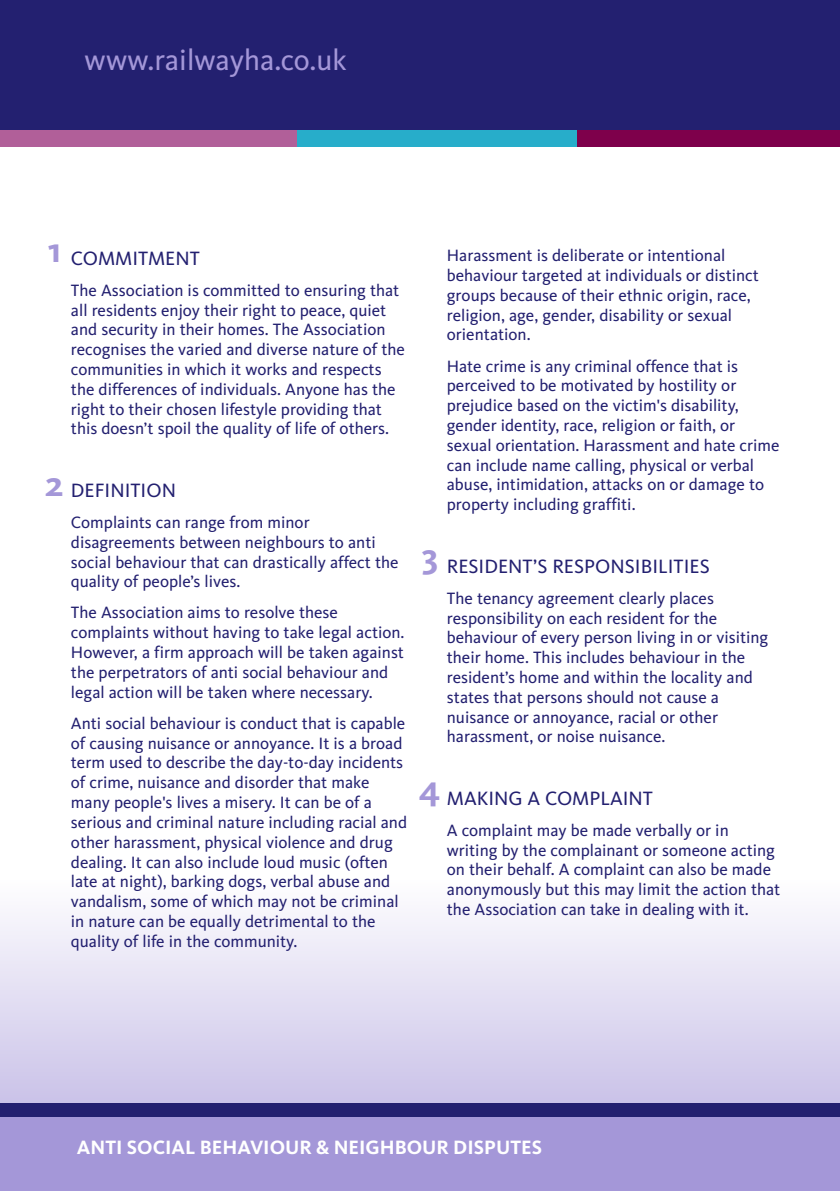
<style>
.page{position:relative;width:840px;height:1191px;background:#fff}
.page>*{position:absolute;margin:0;border:0;box-sizing:border-box;transform-origin:0 0}
.t1{font:700 36px "Kievit";color:#a497d8}
.t2{font:30px "Kievit";color:#a497d8}
.t3{font:20px "Kievit";color:#232070}
.t4{font:700 20px "Kievit";color:#fff}
.t5{font:17px/19.8px "Kievit";color:#232070}
</style>
<div class="page">
<svg style="left:0;top:916px;width:839px;height:187px"></svg>
<div style="left:0;top:1117px;width:839px;height:74px;background:#a497d8"></div>
<div style="left:0;top:1103px;width:839px;height:14px;background:#232070"></div>
<div style="left:0;top:0;width:839px;height:135px;background:#232070"></div>
<div style="left:0;top:130px;width:297px;height:17px;background:#b15f99"></div>
<div style="left:297px;top:130px;width:279px;height:17px;background:#27adca"></div>
<div style="left:576px;top:130px;width:263px;height:17px;background:#7e004b"></div>
<h2 class="t2" style="left:84px;top:42px;width:263px">www.railwayha.co.uk</h2>
<h1 class="t1" style="left:48px;top:229px;width:15px">1</h1>
<p class="t3" style="left:71px;top:246px;width:130px">COMMITMENT</p>
<p class="t5" style="left:71px;top:280px;width:335px">The Association is committed to ensuring that all residents enjoy their right to peace, quiet and security in their homes. The Association recognises the varied and diverse nature of the communities in which it works and respects the differences of individuals. Anyone has the right to their chosen lifestyle providing that this doesn’t spoil the quality of life of others.</p>
<h1 class="t1" style="left:45px;top:463px;width:20px">2</h1>
<p class="t3" style="left:71px;top:478px;width:106px">DEFINITION</p>
<p class="t5" style="left:71px;top:512px;width:329px">Complaints can range from minor disagreements between neighbours to anti social behaviour that can drastically affect the quality of people’s lives.</p>
<p class="t5" style="left:71px;top:602px;width:335px">The Association aims to resolve these complaints without having to take legal action.<br>However, a firm approach will be taken against the perpetrators of anti social behaviour and legal action will be taken where necessary.</p>
<p class="t5" style="left:71px;top:713px;width:337px">Anti social behaviour is conduct that is capable of causing nuisance or annoyance. It is a broad term used to describe the day-to-day incidents of crime, nuisance and disorder that make many people's lives a misery. It can be of a serious and criminal nature including racial and other harassment, physical violence and drug dealing. It can also include loud music (often late at night), barking dogs, verbal abuse and vandalism, some of which may not be criminal in nature can be equally detrimental to the quality of life in the community.</p>
<p class="t5" style="left:446px;top:245px;width:313px">Harassment is deliberate or intentional behaviour targeted at individuals or distinct groups because of their ethnic origin, race, religion, age, gender, disability or sexual orientation.</p>
<p class="t5" style="left:446px;top:356px;width:334px">Hate crime is any criminal offence that is perceived to be motivated by hostility or prejudice based on the victim's disability, gender identity, race, religion or faith, or sexual orientation. Harassment and hate crime can include name calling, physical or verbal abuse, intimidation, attacks on or damage to property including graffiti.</p>
<h1 class="t1" style="left:421px;top:535px;width:18px">3</h1>
<p class="t3" style="left:446px;top:554px;width:264px">RESIDENT’S RESPONSIBILITIES</p>
<p class="t5" style="left:446px;top:588px;width:323px">The tenancy agreement clearly places responsibility on each resident for the behaviour of every person living in or visiting their home. This includes behaviour in the resident’s home and within the locality and states that persons should not cause a nuisance or annoyance, racial or other harassment, or noise nuisance.</p>
<h1 class="t1" style="left:419px;top:767px;width:23px">4</h1>
<p class="t3" style="left:446px;top:786px;width:207px">MAKING A COMPLAINT</p>
<p class="t5" style="left:446px;top:820px;width:335px">A complaint may be made verbally or in writing by the complainant or someone acting on their behalf. A complaint can also be made anonymously but this may limit the action that the Association can take in dealing with it.</p>
<p class="t4" style="left:77px;top:1135px;width:466px">ANTI SOCIAL BEHAVIOUR &amp; NEIGHBOUR DISPUTES</p>
</div>
